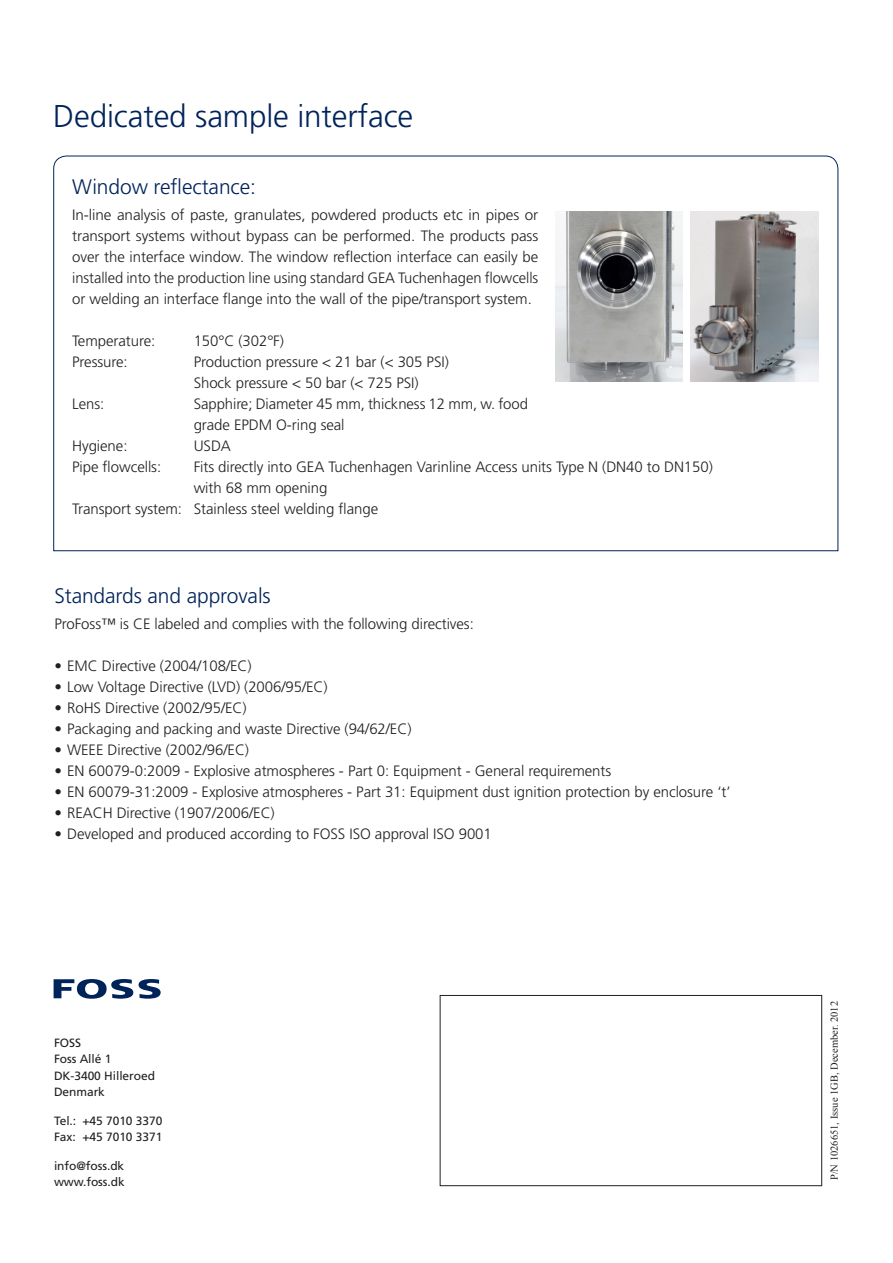
<style>
.page{position:relative;width:893px;height:1263px;background:#fff}
.page>*{position:absolute;margin:0;border:0;box-sizing:border-box;transform-origin:0 0}
.Stor_rubrik{font:300 31.5px "Frutiger";letter-spacing:-.005em;color:#002359}
.Rubrik{font:300 21px "Frutiger";letter-spacing:-.005em;color:#002359}
.Brødtekst{font:300 15px/21px "Frutiger";letter-spacing:-.005em;color:#231f20}
.t1{font:12px "Frutiger";letter-spacing:-.005em;color:#231f20}
.t2{font:10.5px "Times New Roman";color:#231f20}
</style>
<div class="page">
<div style="left:440px;top:995px;width:382px;height:191px;border:1px solid #231f20"></div>
<svg style="left:54px;top:979px;width:107px;height:20px"></svg>
<svg style="left:53px;top:155px;width:786px;height:396px"></svg>
<img style="left:555px;top:212px;width:128px;height:170px">
<img style="left:690px;top:212px;width:128px;height:170px">
<p class="Stor_rubrik" style="left:53px;top:98px;width:362px">Dedicated sample interface</p>
<p class="Rubrik" style="left:72px;top:175px;width:185px">Window reflectance:</p>
<p class="Brødtekst" style="left:72px;top:204px;width:468px;text-align:justify">In-line analysis of paste, granulates, powdered products etc in pipes or transport systems without bypass can be performed. The products pass over the interface window. The window reflection interface can easily be installed into the production line using standard GEA Tuchenhagen flowcells or welding an interface flange into the wall of the pipe/transport system.</p>
<p class="Brødtekst" style="left:72px;top:330px;width:85px">Temperature:</p>
<p class="Brødtekst" style="left:194px;top:330px;width:92px">150°C (302°F)</p>
<p class="Brødtekst" style="left:72px;top:351px;width:57px">Pressure:</p>
<p class="Brødtekst" style="left:194px;top:351px;width:257px">Production pressure &lt; 21 bar (&lt; 305 PSI)</p>
<p class="Brødtekst" style="left:194px;top:372px;width:226px">Shock pressure &lt; 50 bar (&lt; 725 PSI)</p>
<p class="Brødtekst" style="left:72px;top:393px;width:34px">Lens:</p>
<p class="Brødtekst" style="left:194px;top:393px;width:336px">Sapphire; Diameter 45 mm, thickness 12 mm, w. food grade EPDM O-ring seal</p>
<p class="Brødtekst" style="left:72px;top:435px;width:57px">Hygiene:</p>
<p class="Brødtekst" style="left:194px;top:435px;width:39px">USDA</p>
<p class="Brødtekst" style="left:72px;top:456px;width:91px">Pipe flowcells:</p>
<p class="Brødtekst" style="left:194px;top:456px;width:521px">Fits directly into GEA Tuchenhagen Varinline Access units Type N (DN40 to DN150) with 68 mm opening</p>
<p class="Brødtekst" style="left:72px;top:498px;width:308px">Transport system: Stainless steel welding flange</p>
<p class="Rubrik" style="left:54px;top:584px;width:218px">Standards and approvals</p>
<p class="Brødtekst" style="left:54px;top:613px;width:421px">ProFoss™ is CE labeled and complies with the following directives:</p>
<p class="Brødtekst" style="left:54px;top:655px;width:199px">• EMC Directive (2004/108/EC)</p>
<p class="Brødtekst" style="left:54px;top:676px;width:275px">• Low Voltage Directive (LVD) (2006/95/EC)</p>
<p class="Brødtekst" style="left:54px;top:697px;width:194px">• RoHS Directive (2002/95/EC)</p>
<p class="Brødtekst" style="left:54px;top:718px;width:359px">• Packaging and packing and waste Directive (94/62/EC)</p>
<p class="Brødtekst" style="left:54px;top:739px;width:196px">• WEEE Directive (2002/96/EC)</p>
<p class="Brødtekst" style="left:54px;top:760px;width:558px">• EN 60079-0:2009 - Explosive atmospheres - Part 0: Equipment - General requirements</p>
<p class="Brødtekst" style="left:54px;top:781px;width:678px">• EN 60079-31:2009 - Explosive atmospheres - Part 31: Equipment dust ignition protection by enclosure ‘t’</p>
<p class="Brødtekst" style="left:54px;top:802px;width:222px">• REACH Directive (1907/2006/EC)</p>
<p class="Brødtekst" style="left:54px;top:823px;width:439px">• Developed and produced according to FOSS ISO approval ISO 9001</p>
<p class="t1" style="left:54px;top:1035px;width:29px">FOSS</p>
<p class="t1" style="left:54px;top:1052px;width:59px">Foss Allé 1</p>
<p class="t1" style="left:54px;top:1068px;width:103px">DK-3400 Hilleroed</p>
<p class="t1" style="left:54px;top:1085px;width:52px">Denmark</p>
<p class="t1" style="left:54px;top:1113px;width:110px">Tel.: +45 7010 3370</p>
<p class="t1" style="left:54px;top:1130px;width:110px">Fax: +45 7010 3371</p>
<p class="t1" style="left:54px;top:1158px;width:72px">info@foss.dk</p>
<p class="t1" style="left:54px;top:1175px;width:72px">www.foss.dk</p>
<p class="t2" style="left:827px;top:1180px;width:181px;rotate:-90deg">P/N 1026651, Issue 1GB, December. 2012</p>
</div>
